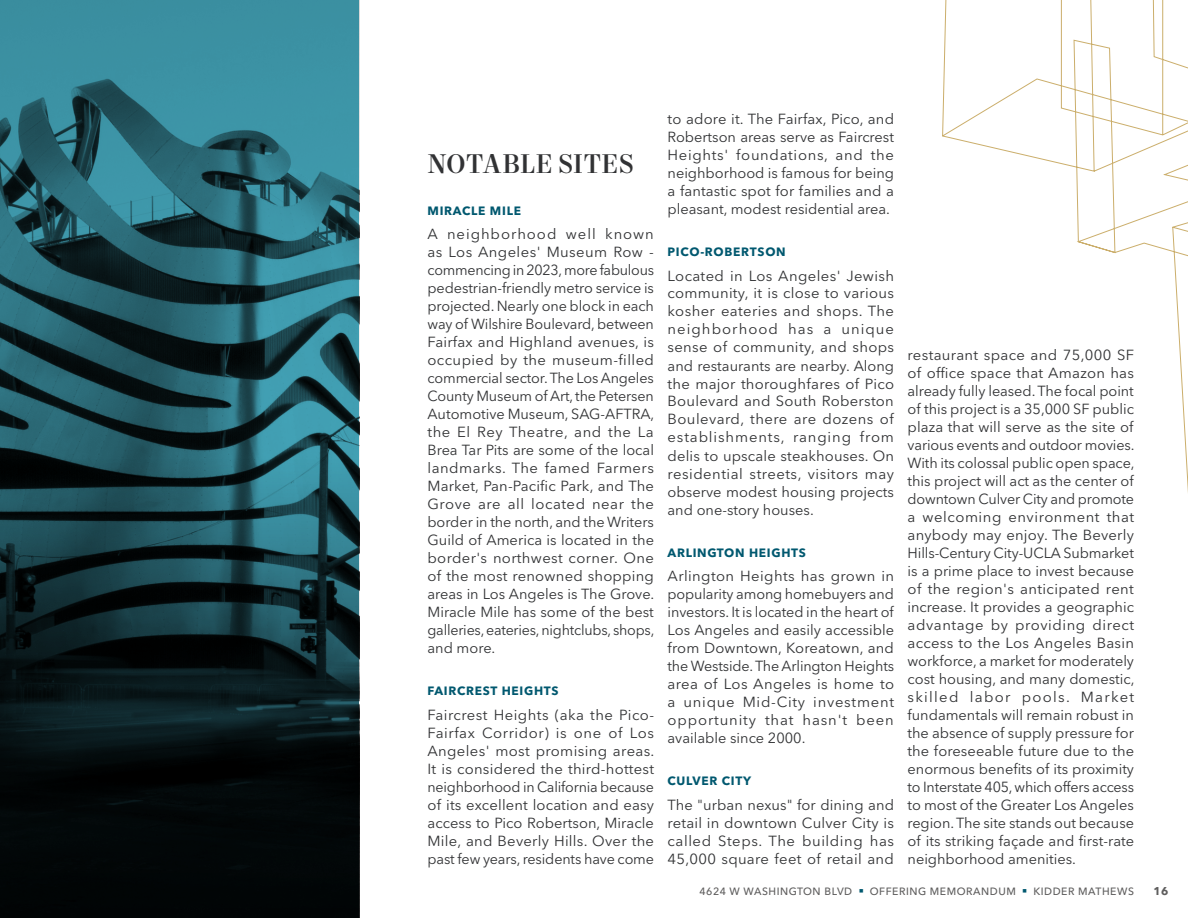
<style>
.page{position:relative;width:1188px;height:918px;background:#fff}
.page>*{position:absolute;margin:0;border:0;box-sizing:border-box;transform-origin:0 0}
.Headline_-_Level_2{font:500 27px "Mort Modern 09";color:#313234}
.Body_Copy_-_Charcoal{font:14.55px/18px "Avenir Next LT Pro";letter-spacing:.005em;color:#313234;text-align:justify}
.Subhead_-_Level_1{font:700 12px "Avenir Next LT Pro";letter-spacing:.06em;color:#00586f}
.t1{font:700 11.25px "Avenir Next LT Pro";color:#5e5d5d}
.t2{font:500 10.5px "Avenir Next LT Pro";letter-spacing:.05em;color:#5e5d5d}
.s1{color:#00586f}
</style>
<div class="page">
<svg style="left:0;top:0;width:359px;height:459px;background:#2a6774"></svg>
<svg style="left:942px;top:0;width:246px;height:493px"></svg>
<svg style="left:0;top:459px;width:359px;height:459px;background:#0c2024"></svg>
<p class="Headline_-_Level_2" style="left:428px;top:146px;width:208px">NOTABLE SITES</p>
<p class="Subhead_-_Level_1" style="left:428px;top:203px;width:95px">MIRACLE MILE</p>
<p class="Body_Copy_-_Charcoal" style="left:428px;top:225px;width:228px">A neighborhood well known as Los Angeles' Museum Row - commencing in 2023, more fabulous pedestrian-friendly metro service is projected. Nearly one block in each way of Wilshire Boulevard, between Fairfax and Highland avenues, is occupied by the museum-filled commercial sector. The Los Angeles County Museum of Art, the Petersen Automotive Museum, SAG-AFTRA, the El Rey Theatre, and the La Brea Tar Pits are some of the local landmarks. The famed Farmers Market, Pan-Pacific Park, and The Grove are all located near the border in the north, and the Writers Guild of America is located in the border's northwest corner. One of the most renowned shopping areas in Los Angeles is The Grove.<br>Miracle Mile has some of the best galleries, eateries, nightclubs, shops, and more.</p>
<p class="Subhead_-_Level_1" style="left:428px;top:684px;width:133px">FAIRCREST HEIGHTS</p>
<p class="Body_Copy_-_Charcoal" style="left:428px;top:706px;width:229px">Faircrest Heights (aka the Pico-Fairfax Corridor) is one of Los Angeles' most promising areas.<br>It is considered the third-hottest neighborhood in California because of its excellent location and easy access to Pico Robertson, Miracle Mile, and Beverly Hills. Over the past few years, residents have come</p>
<p class="Body_Copy_-_Charcoal" style="left:668px;top:110px;width:228px">to adore it. The Fairfax, Pico, and Robertson areas serve as Faircrest Heights' foundations, and the neighborhood is famous for being a fantastic spot for families and a pleasant, modest residential area.</p>
<p class="Subhead_-_Level_1" style="left:668px;top:244px;width:120px">PICO-ROBERTSON</p>
<p class="Body_Copy_-_Charcoal" style="left:668px;top:266px;width:228px">Located in Los Angeles' Jewish community, it is close to various kosher eateries and shops. The neighborhood has a unique sense of community, and shops and restaurants are nearby. Along the major thoroughfares of Pico Boulevard and South Roberston Boulevard, there are dozens of establishments, ranging from delis to upscale steakhouses. On residential streets, visitors may observe modest housing projects and one-story houses.</p>
<p class="Subhead_-_Level_1" style="left:668px;top:545px;width:140px">ARLINGTON HEIGHTS</p>
<p class="Body_Copy_-_Charcoal" style="left:668px;top:567px;width:228px">Arlington Heights has grown in popularity among homebuyers and investors. It is located in the heart of Los Angeles and easily accessible from Downtown, Koreatown, and the Westside. The Arlington Heights area of Los Angeles is home to a unique Mid-City investment opportunity that hasn't been available since 2000.</p>
<p class="Subhead_-_Level_1" style="left:668px;top:774px;width:85px">CULVER CITY</p>
<p class="Body_Copy_-_Charcoal" style="left:668px;top:796px;width:228px">The "urban nexus" for dining and retail in downtown Culver City is called Steps. The building has 45,000 square feet of retail and</p>
<p class="Body_Copy_-_Charcoal" style="left:908px;top:346px;width:229px">restaurant space and 75,000 SF of office space that Amazon has already fully leased. The focal point of this project is a 35,000 SF public plaza that will serve as the site of various events and outdoor movies.<br>With its colossal public open space, this project will act as the center of downtown Culver City and promote a welcoming environment that anybody may enjoy. The Beverly Hills-Century City-UCLA Submarket is a prime place to invest because of the region's anticipated rent increase. It provides a geographic advantage by providing direct access to the Los Angeles Basin workforce, a market for moderately cost housing, and many domestic, skilled labor pools. Market fundamentals will remain robust in the absence of supply pressure for the foreseeable future due to the enormous benefits of its proximity to Interstate 405, which offers access to most of the Greater Los Angeles region. The site stands out because of its striking façade and first-rate neighborhood amenities.</p>
<p class="t2" style="left:699px;top:885px;width:436px">4624 W WASHINGTON BLVD <span class="s1">■</span> OFFERING MEMORANDUM <span class="s1">■</span> KIDDER MATHEWS</p>
<p class="t1" style="left:1153px;top:884px;width:17px">16</p>
</div>
